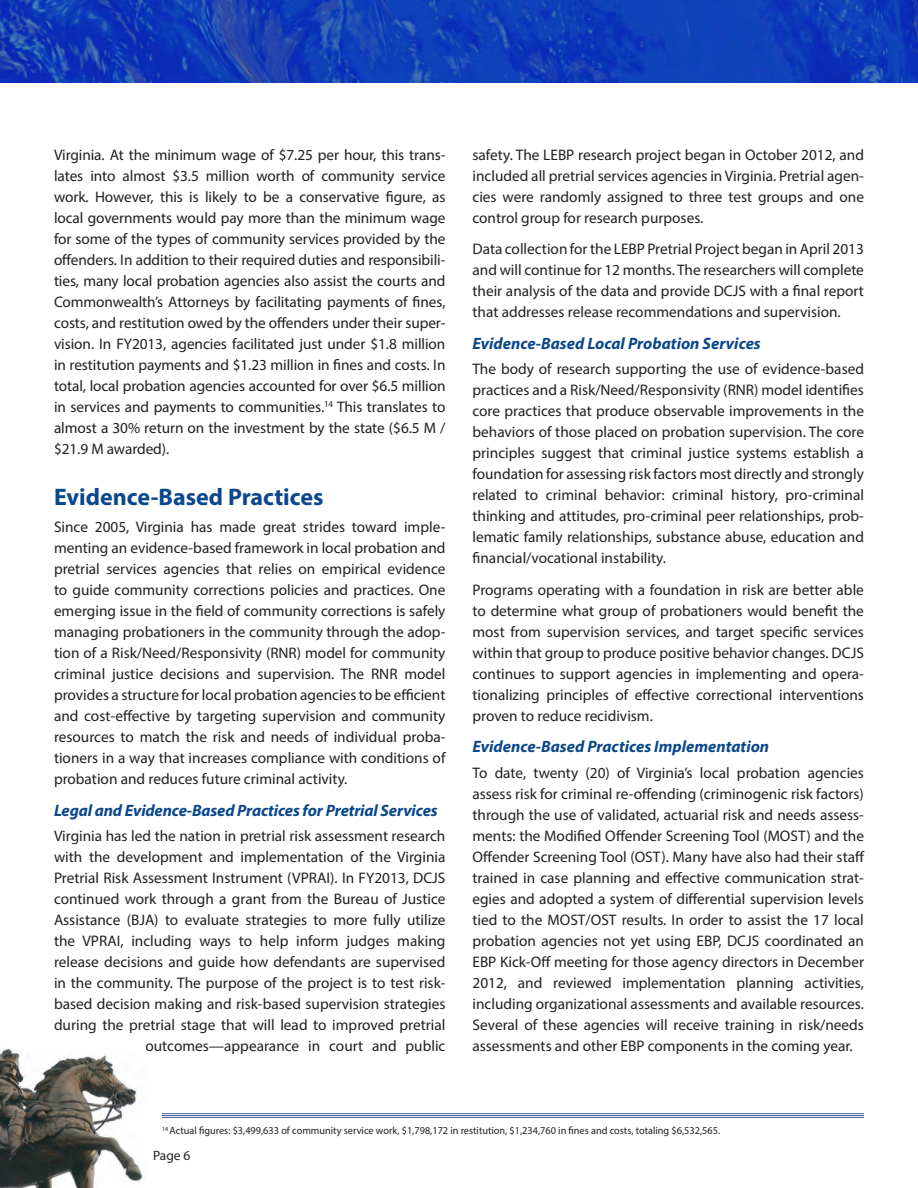
<style>
.page{position:relative;width:918px;height:1188px;background:#fff}
.page>*{position:absolute;margin:0;border:0;box-sizing:border-box;transform-origin:0 0}
.t1{font:700 24px "Myriad Pro";color:#0a478b}
.t2{font:italic 700 16.5px "Myriad Pro";color:#0a478b}
.t3{font:15.3px/21px "Myriad Pro";color:#231f20;text-align:justify}
.t4{font:13.5px "Myriad Pro";color:#231f20}
.t5{font:10.5px "Myriad Pro";color:#231f20}
</style>
<div class="page">
<img style="left:0;top:0;width:918px;height:82px">
<img style="left:0;top:1048px;width:145px;height:140px">
<hr style="left:162px;top:1113px;width:702px;height:1px;background:#415f9c">
<hr style="left:162px;top:1115px;width:702px;height:1px;background:#415f9c">
<hr style="left:162px;top:1117px;width:702px;height:1px;background:#415f9c">
<p class="t3" style="left:54px;top:144px;width:393px">Virginia. At the minimum wage of $7.25 per hour, this trans&shy;lates into almost $3.5 million worth of community service work. However, this is likely to be a conservative figure, as local governments would pay more than the minimum wage for some of the types of community services provided by the offenders. In addition to their required duties and responsibili&shy;ties, many local probation agencies also assist the courts and Commonwealth’s Attorneys by facilitating payments of fines, costs, and restitution owed by the offenders under their super&shy;vision. In FY2013, agencies facilitated just under $1.8 million in restitution payments and $1.23 million in fines and costs. In total, local probation agencies accounted for over $6.5 million in services and payments to communities.<sup>14</sup> This translates to almost a 30% return on the investment by the state ($6.5 M / $21.9 M awarded).</p>
<h1 class="t1" style="left:54px;top:481px;width:271px">Evidence-Based Practices</h1>
<p class="t3" style="left:54px;top:516px;width:393px">Since 2005, Virginia has made great strides toward imple&shy;menting an evidence-based framework in local probation and pretrial services agencies that relies on empirical evidence to guide community corrections policies and practices. One emerging issue in the field of community corrections is safely managing probationers in the community through the adop&shy;tion of a Risk/Need/Responsivity (RNR) model for community criminal justice decisions and supervision. The RNR model provides a structure for local probation agencies to be efficient and cost-effective by targeting supervision and community resources to match the risk and needs of individual proba&shy;tioners in a way that increases compliance with conditions of probation and reduces future criminal activity.</p>
<p class="t2" style="left:54px;top:800px;width:385px">Legal and Evidence-Based Practices for Pretrial Services</p>
<p class="t3" style="left:54px;top:825px;width:393px;text-align:right">Virginia has led the nation in pretrial risk assessment research with the development and implementation of the Virginia Pretrial Risk Assessment Instrument (VPRAI). In FY2013, DCJS continued work through a grant from the Bureau of Justice Assistance (BJA) to evaluate strategies to more fully utilize the VPRAI, including ways to help inform judges making release decisions and guide how defendants are supervised in the community. The purpose of the project is to test risk&shy;based decision making and risk-based supervision strategies during the pretrial stage that will lead to improved pretrial outcomes—appearance in court and public</p>
<p class="t3" style="left:473px;top:144px;width:393px">safety. The LEBP research project began in October 2012, and included all pretrial services agencies in Virginia. Pretrial agen&shy;cies were randomly assigned to three test groups and one control group for research purposes.</p>
<p class="t3" style="left:472px;top:239px;width:393px">Data collection for the LEBP Pretrial Project began in April 2013 and will continue for 12 months. The researchers will complete their analysis of the data and provide DCJS with a final report that addresses release recommendations and supervision.</p>
<p class="t2" style="left:472px;top:333px;width:290px">Evidence-Based Local Probation Services</p>
<p class="t3" style="left:472px;top:358px;width:393px">The body of research supporting the use of evidence-based practices and a Risk/Need/Responsivity (RNR) model identifies core practices that produce observable improvements in the behaviors of those placed on probation supervision. The core principles suggest that criminal justice systems establish a foundation for assessing risk factors most directly and strongly related to criminal behavior: criminal history, pro-criminal thinking and attitudes, pro-criminal peer relationships, prob&shy;lematic family relationships, substance abuse, education and financial/vocational instability.</p>
<p class="t3" style="left:472px;top:579px;width:393px">Programs operating with a foundation in risk are better able to determine what group of probationers would benefit the most from supervision services, and target specific services within that group to produce positive behavior changes. DCJS continues to support agencies in implementing and opera&shy;tionalizing principles of effective correctional interventions proven to reduce recidivism.</p>
<p class="t2" style="left:472px;top:736px;width:298px">Evidence-Based Practices Implementation</p>
<p class="t3" style="left:472px;top:762px;width:394px">To date, twenty (20) of Virginia’s local probation agencies assess risk for criminal re-offending (criminogenic risk factors) through the use of validated, actuarial risk and needs assess&shy;ments: the Modified Offender Screening Tool (MOST) and the Offender Screening Tool (OST). Many have also had their staff trained in case planning and effective communication strat&shy;egies and adopted a system of differential supervision levels tied to the MOST/OST results. In order to assist the 17 local probation agencies not yet using EBP, DCJS coordinated an EBP Kick-Off meeting for those agency directors in December 2012, and reviewed implementation planning activities, including organizational assessments and available resources.<br>Several of these agencies will receive training in risk/needs assessments and other EBP components in the coming year.</p>
<p class="t5" style="left:162px;top:1124px;width:560px"><sup>14</sup> Actual figures: $3,499,633 of community service work, $1,798,172 in restitution, $1,234,760 in fines and costs, totaling $6,532,565.</p>
<p class="t4" style="left:153px;top:1148px;width:39px">Page 6</p>
</div>
